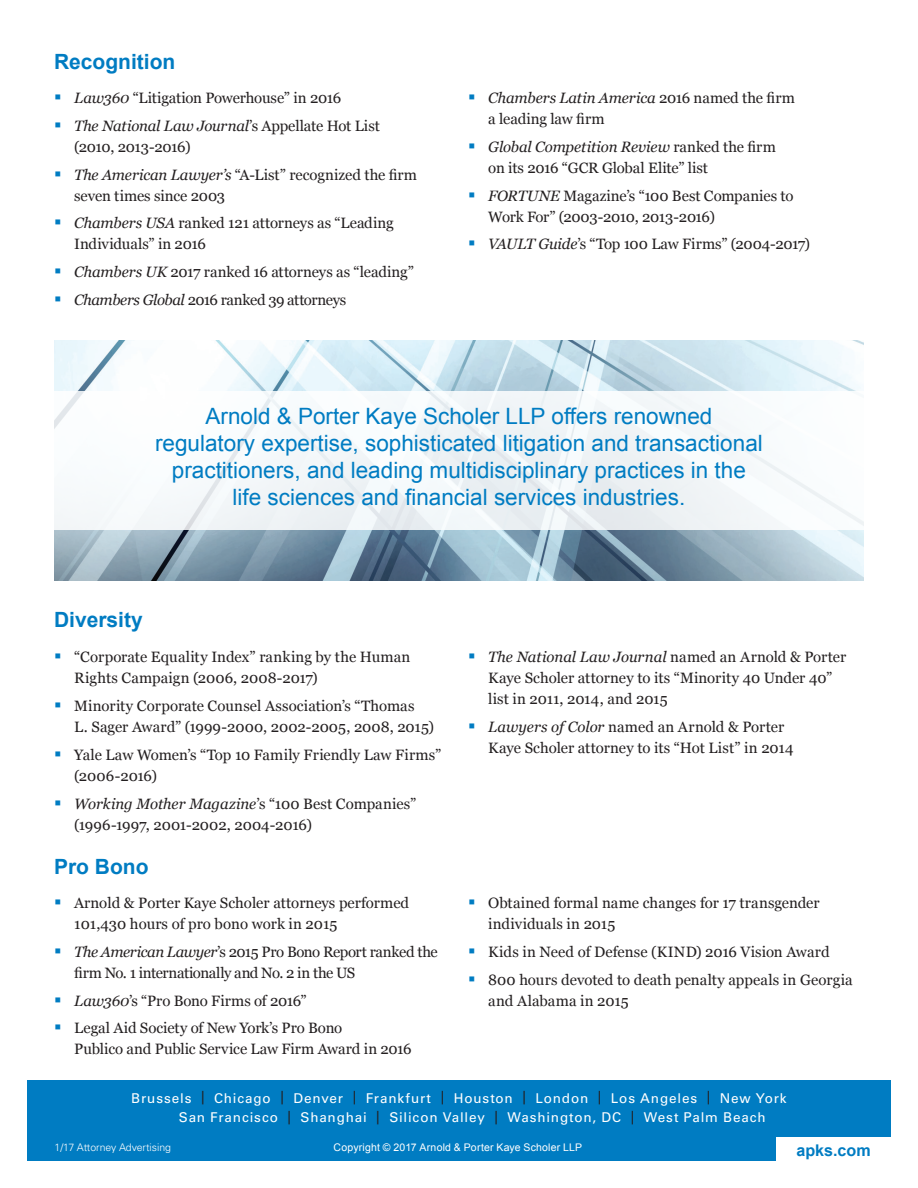
<style>
.page{position:relative;width:918px;height:1188px;background:#fff}
.page>*{position:absolute;margin:0;border:0;box-sizing:border-box;transform-origin:0 0}
.t1{font:22.5px/27px "Arial";color:#007cc2;text-align:center}
.t2{font:700 21px "Arial";color:#007cc2}
.t3{font:700 16.2px "Arial";color:#007cc2}
.Body_text_bullet{font:15px/21px "Georgia";letter-spacing:-.005em;color:#231f20}
.Body_text_bullet-2{font:15px/21px "Georgia";letter-spacing:-.035em;color:#231f20}
.Body_text_bullet-3{font:15px/21px "Georgia";letter-spacing:-.025em;color:#231f20}
.t4{font:13.5px/19.5px "Univers";letter-spacing:.06em;color:#fff}
.t5{font:10.5px "Arial";letter-spacing:.02em;color:#fff}
.Body_Text{font:300 10.5px "Univers";color:#fff}
.s1{font-style:italic}
.s2{color:#231f20}
</style>
<div class="page">
<img style="left:54px;top:340px;width:810px;height:240px">
<div style="left:52px;top:391px;width:814px;height:138px;background:linear-gradient(to bottom,#f8fbfd,#eff3f6)"></div>
<div style="left:27px;top:1080px;width:864px;height:81px;background:#007cc2"></div>
<div style="left:776px;top:1137px;width:118px;height:25px;background:#fff"></div>
<p class="t2" style="left:54px;top:48px;width:123px">Recognition</p>
<p class="Body_text_bullet" style="left:74px;top:88px;width:268px"><span class="s1">Law360</span> “Litigation Powerhouse” in 2016</p>
<p class="Body_text_bullet-2" style="left:74px;top:115px;width:307px"><span class="s1">The National Law Journal</span>’s Appellate Hot List (2010, 2013-2016)</p>
<p class="Body_text_bullet" style="left:74px;top:164px;width:344px"><span class="s1">The American Lawyer’s</span> “A-List” recognized the firm seven times since 2003</p>
<p class="Body_text_bullet" style="left:74px;top:213px;width:321px"><span class="s1">Chambers USA</span> ranked 121 attorneys as “Leading<br>Individuals” in 2016</p>
<p class="Body_text_bullet" style="left:74px;top:262px;width:341px"><span class="s1">Chambers UK</span> 2017 ranked 16 attorneys as “leading”</p>
<p class="Body_text_bullet-2" style="left:74px;top:289px;width:274px"><span class="s1">Chambers Global</span> 2016 ranked 39 attorneys</p>
<p class="Body_text_bullet" style="left:488px;top:88px;width:308px"><span class="s1">Chambers Latin America</span> 2016 named the firm a leading law firm</p>
<p class="Body_text_bullet" style="left:488px;top:136px;width:289px"><span class="s1">Global Competition Review</span> ranked the firm on its 2016 “GCR Global Elite” list</p>
<p class="Body_text_bullet" style="left:488px;top:185px;width:307px"><span class="s1">FORTUNE</span> Magazine’s “100 Best Companies to<br>Work For” (2003-2010, 2013-2016)</p>
<p class="Body_text_bullet" style="left:488px;top:234px;width:323px"><span class="s1">VAULT Guide</span>’s “Top 100 Law Firms” (2004-2017)</p>
<p class="t1" style="left:155px;top:402px;width:609px">Arnold &amp; Porter Kaye Scholer LLP offers renowned regulatory expertise, sophisticated litigation and transactional practitioners, and leading multidisciplinary practices in the life sciences and financial services industries.</p>
<p class="t2" style="left:54px;top:606px;width:90px">Diversity</p>
<p class="Body_text_bullet" style="left:74px;top:647px;width:338px">“Corporate Equality Index” ranking by the Human<br>Rights Campaign (2006, 2008-2017)</p>
<p class="Body_text_bullet" style="left:74px;top:696px;width:362px">Minority Corporate Counsel Association’s “Thomas<br>L. Sager Award” (1999-2000, 2002-2005, 2008, 2015)</p>
<p class="Body_text_bullet" style="left:74px;top:745px;width:369px">Yale Law Women’s “Top 10 Family Friendly Law Firms” (2006-2016)</p>
<p class="Body_text_bullet" style="left:74px;top:793px;width:344px"><span class="s1">Working Mother Magazine</span>’s “100 Best Companies” (1996-1997, 2001-2002, 2004-2016)</p>
<p class="t2" style="left:54px;top:853px;width:96px">Pro Bono</p>
<p class="Body_text_bullet" style="left:74px;top:893px;width:336px">Arnold &amp; Porter Kaye Scholer attorneys performed<br>101,430 hours of pro bono work in 2015</p>
<p class="Body_text_bullet-3" style="left:74px;top:942px;width:365px"><span class="s1">The American Lawyer</span>’s 2015 Pro Bono Report ranked the firm No. 1 internationally and No. 2 in the US</p>
<p class="Body_text_bullet" style="left:74px;top:990px;width:234px"><span class="s1">Law360</span>’s “Pro Bono Firms of 2016”</p>
<p class="Body_text_bullet" style="left:74px;top:1018px;width:339px">Legal Aid Society of New York’s Pro Bono<br>Publico and Public Service Law Firm Award in 2016</p>
<p class="Body_text_bullet" style="left:488px;top:647px;width:360px"><span class="s1">The National Law Journal</span> named an Arnold &amp; Porter<br>Kaye Scholer attorney to its “Minority 40 Under 40” list in 2011, 2014, and 2015</p>
<p class="Body_text_bullet" style="left:488px;top:717px;width:307px"><span class="s1">Lawyers of Color</span> named an Arnold &amp; Porter<br>Kaye Scholer attorney to its “Hot List” in 2014</p>
<p class="Body_text_bullet" style="left:488px;top:893px;width:333px">Obtained formal name changes for 17 transgender individuals in 2015</p>
<p class="Body_text_bullet" style="left:488px;top:942px;width:343px">Kids in Need of Defense (KIND) 2016 Vision Award</p>
<p class="Body_text_bullet" style="left:488px;top:969px;width:366px">800 hours devoted to death penalty appeals in Georgia and Alabama in 2015</p>
<p class="t4" style="left:179px;top:1088px;width:609px;text-indent:-48px">Brussels <span class="s2">|</span> Chicago <span class="s2">|</span> Denver <span class="s2">|</span> Frankfurt <span class="s2">|</span> Houston <span class="s2">|</span> London <span class="s2">|</span> Los Angeles <span class="s2">|</span> New York<br>San Francisco <span class="s2">|</span> Shanghai <span class="s2">|</span> Silicon Valley <span class="s2">|</span> Washington, DC <span class="s2">|</span> West Palm Beach</p>
<p class="t5" style="left:334px;top:1140px;width:250px">Copyright © 2017 Arnold &amp; Porter Kaye Scholer LLP</p>
<p class="t3" style="left:796px;top:1139px;width:76px">apks.com</p>
<p class="Body_Text" style="left:55px;top:1141px;width:118px">1/17 Attorney Advertising</p>
</div>
